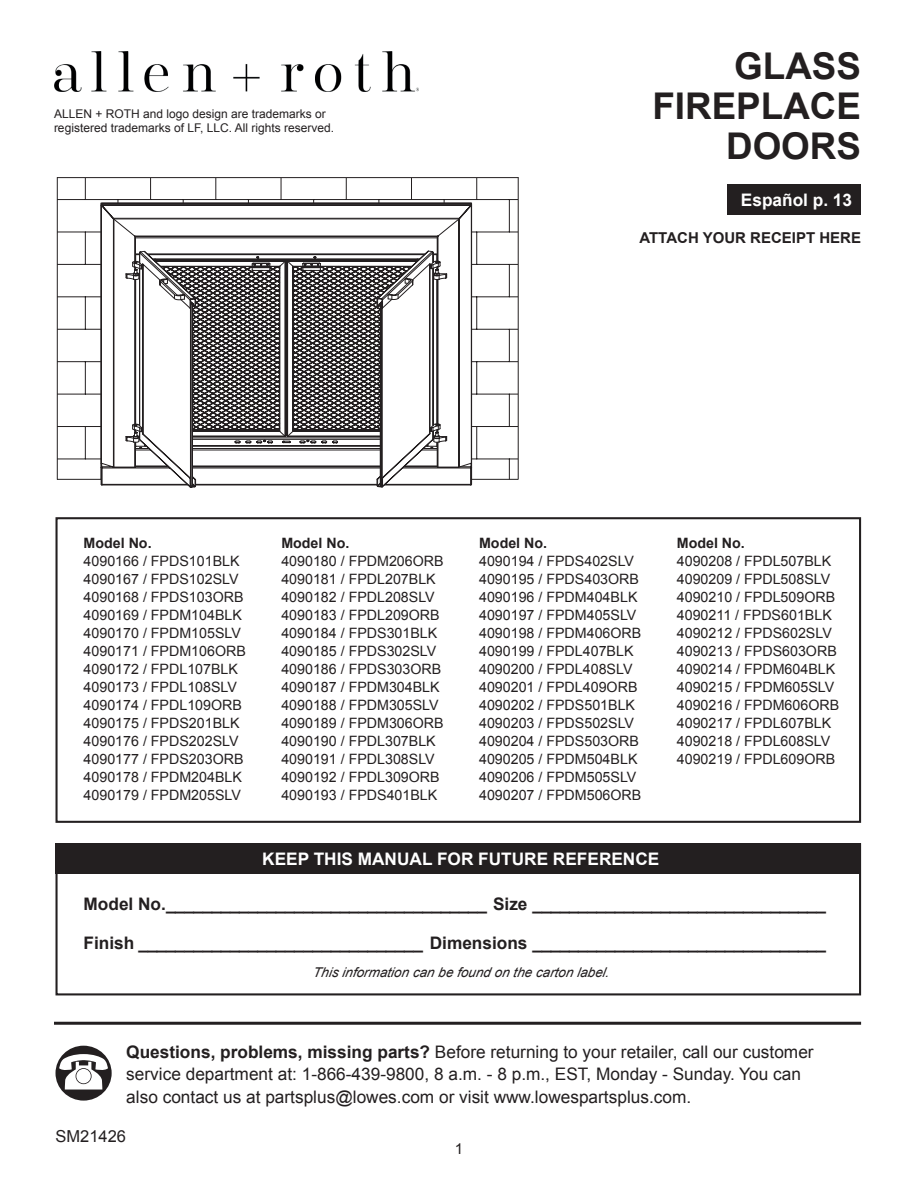
<style>
.page{position:relative;width:918px;height:1188px;background:#fff}
.page>*{position:absolute;margin:0;border:0;box-sizing:border-box;transform-origin:0 0}
.t1{font:700 36.75px/39.9px "Arial";color:#231f20;text-align:right}
.t2{font:17.25px/22.5px "Arial";color:#231f20}
.t3{font:700 17.25px "Arial";color:#231f20}
.t4{font:700 17.25px "Arial";color:#fff}
.t5{font:16.5px "Arial";color:#231f20}
.t6{font:700 15px "Arial";color:#231f20}
.t7{font:15px "Arial";color:#231f20}
.t8{font:14.25px/18px "Arial";color:#231f20}
.t9{font:700 14.25px "Arial";color:#231f20}
.t10{font:italic 13.5px "Arial";color:#231f20}
.t11{font:12px/14.4px "Arial";color:#231f20}
.s1{font-weight:700}
</style>
<div class="page">
<svg style="left:58px;top:178px;width:460px;height:306px"></svg>
<svg style="left:100px;top:203px;width:372px;height:285px"></svg>
<svg style="left:140px;top:259px;width:292px;height:227px"></svg>
<hr style="left:57px;top:177px;width:1px;height:303px;background:#231f20">
<hr style="left:57px;top:177px;width:461px;height:1px;background:#231f20">
<hr style="left:518px;top:177px;width:1px;height:303px;background:#231f20">
<div style="left:727px;top:184px;width:134px;height:30px;background:#231f20"></div>
<div style="left:56px;top:1046px;width:56px;height:55px;background:#231f20;border-radius:50%"></div>
<svg style="left:59px;top:1054px;width:49px;height:36px"></svg>
<svg style="left:76px;top:1068px;width:16px;height:16px"></svg>
<div style="left:76px;top:1069px;width:15px;height:14px;background:#fff;border-radius:50%"></div>
<hr style="left:54px;top:1022px;width:807px;height:3px;background:#231f20">
<div style="left:55px;top:843px;width:806px;height:152px;border:2px solid #231f20"></div>
<div style="left:56px;top:843px;width:805px;height:30px;background:#231f20"></div>
<svg style="left:54px;top:51px;width:364px;height:41px"></svg>
<img style="left:55px;top:52px;width:364px;height:39px">
<div style="left:55px;top:517px;width:806px;height:306px;border:2px solid #231f20"></div>
<p class="t11" style="left:54px;top:106px;width:282px">ALLEN + ROTH and logo design are trademarks or registered trademarks of LF, LLC. All rights reserved.</p>
<p class="t1" style="left:652px;top:48px;width:210px">GLASS<br>FIREPLACE<br>DOORS</p>
<p class="t4" style="left:741px;top:189px;width:113px">Español p. 13</p>
<p class="t6" style="left:639px;top:227px;width:223px">ATTACH YOUR RECEIPT HERE</p>
<p class="t9" style="left:84px;top:534px;width:70px">Model No.</p>
<p class="t8" style="left:84px;top:553px;width:164px">4090166 / FPDS101BLK<br>4090167 / FPDS102SLV<br>4090168 / FPDS103ORB<br>4090169 / FPDM104BLK<br>4090170 / FPDM105SLV<br>4090171 / FPDM106ORB<br>4090172 / FPDL107BLK<br>4090173 / FPDL108SLV<br>4090174 / FPDL109ORB<br>4090175 / FPDS201BLK<br>4090176 / FPDS202SLV<br>4090177 / FPDS203ORB<br>4090178 / FPDM204BLK<br>4090179 / FPDM205SLV</p>
<p class="t9" style="left:281px;top:534px;width:70px">Model No.</p>
<p class="t8" style="left:281px;top:553px;width:164px">4090180 / FPDM206ORB<br>4090181 / FPDL207BLK<br>4090182 / FPDL208SLV<br>4090183 / FPDL209ORB</p>
<p class="t8" style="left:281px;top:625px;width:164px">4090184 / FPDS301BLK<br>4090185 / FPDS302SLV<br>4090186 / FPDS303ORB<br>4090187 / FPDM304BLK<br>4090188 / FPDM305SLV<br>4090189 / FPDM306ORB<br>4090190 / FPDL307BLK<br>4090191 / FPDL308SLV<br>4090192 / FPDL309ORB<br>4090193 / FPDS401BLK</p>
<p class="t9" style="left:479px;top:534px;width:70px">Model No.</p>
<p class="t8" style="left:479px;top:553px;width:164px">4090194 / FPDS402SLV<br>4090195 / FPDS403ORB<br>4090196 / FPDM404BLK<br>4090197 / FPDM405SLV<br>4090198 / FPDM406ORB<br>4090199 / FPDL407BLK<br>4090200 / FPDL408SLV<br>4090201 / FPDL409ORB</p>
<p class="t8" style="left:479px;top:697px;width:164px">4090202 / FPDS501BLK<br>4090203 / FPDS502SLV<br>4090204 / FPDS503ORB<br>4090205 / FPDM504BLK<br>4090206 / FPDM505SLV<br>4090207 / FPDM506ORB</p>
<p class="t9" style="left:677px;top:534px;width:70px">Model No.</p>
<p class="t8" style="left:677px;top:553px;width:164px">4090208 / FPDL507BLK<br>4090209 / FPDL508SLV<br>4090210 / FPDL509ORB<br>4090211 / FPDS601BLK<br>4090212 / FPDS602SLV<br>4090213 / FPDS603ORB<br>4090214 / FPDM604BLK<br>4090215 / FPDM605SLV<br>4090216 / FPDM606ORB<br>4090217 / FPDL607BLK<br>4090218 / FPDL608SLV<br>4090219 / FPDL609ORB</p>
<p class="t4" style="left:262px;top:847px;width:399px">KEEP THIS MANUAL FOR FUTURE REFERENCE</p>
<p class="t3" style="left:84px;top:892px;width:744px">Model No.___________________________________ Size ________________________________</p>
<p class="t3" style="left:84px;top:932px;width:744px">Finish _______________________________ Dimensions ________________________________</p>
<p class="t10" style="left:313px;top:963px;width:301px">This information can be found on the carton label.</p>
<p class="t2" style="left:126px;top:1040px;width:689px"><span class="s1">Questions, problems, missing parts?</span> Before returning to your retailer, call our customer service department at: 1-866-439-9800, 8 a.m. - 8 p.m., EST, Monday - Sunday. You can also contact us at partsplus@lowes.com or visit www.lowespartsplus.com.</p>
<p class="t5" style="left:56px;top:1125px;width:72px">SM21426</p>
<p class="t7" style="left:455px;top:1139px;width:10px">1</p>
</div>
